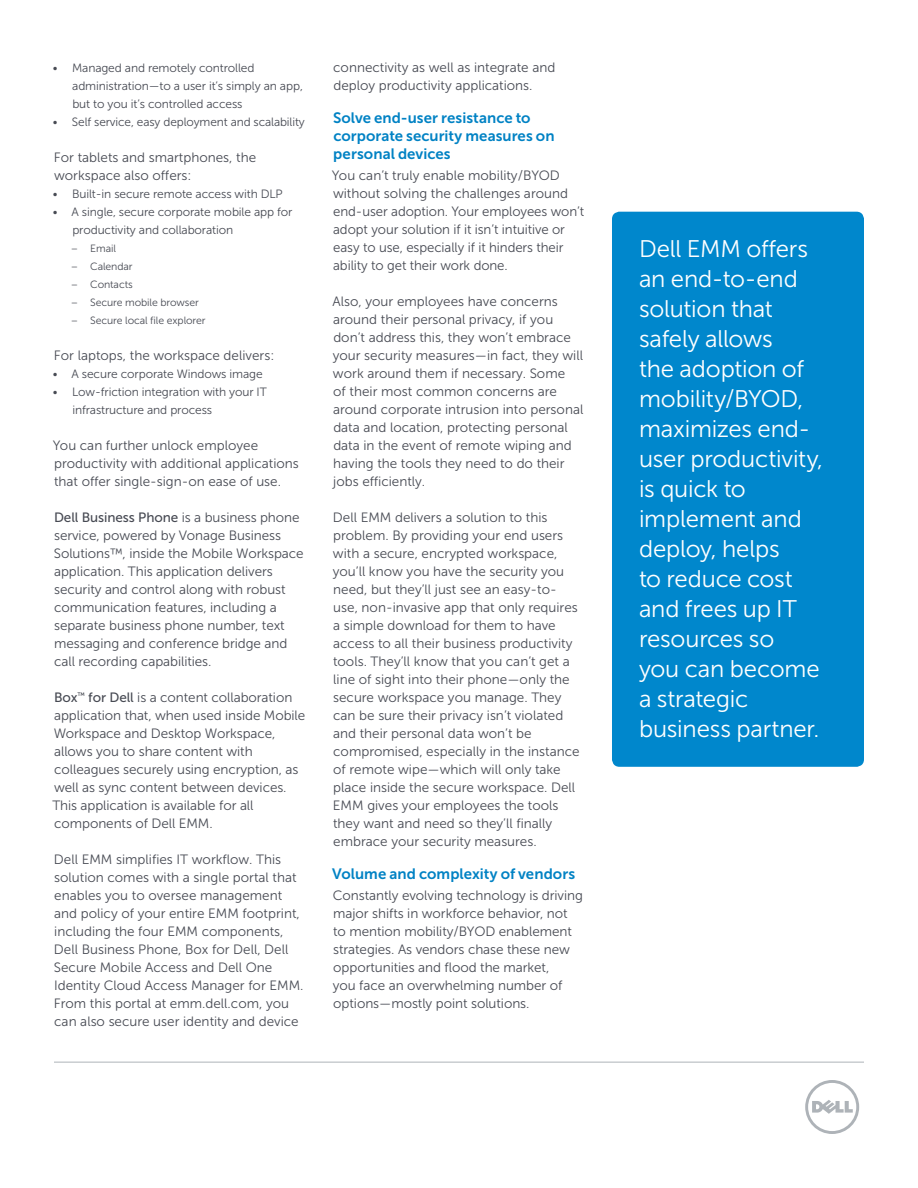
<style>
.page{position:relative;width:918px;height:1188px;background:#fff}
.page>*{position:absolute;margin:0;border:0;box-sizing:border-box;transform-origin:0 0}
.t1{font:24px/30px "Museo Sans For Dell 300";letter-spacing:-.005em;color:#fff}
.t2{font:15px/18px "Museo Sans For Dell 700";letter-spacing:.005em;color:#0082c4}
.t3{font:13.5px/18px "Museo Sans For Dell 300";color:#474a53}
.t4{font:13.5px "Museo Sans For Dell 500";letter-spacing:-.005em;color:#474a53}
.t5{font:12px/18px "Museo Sans For Dell 300";letter-spacing:-.01em;color:#474a53}
.t6{font:10.5px "Museo Sans For Dell 300";letter-spacing:-.01em;color:#474a53}
.s1{font-family:"Museo Sans For Dell 300"}
.s2{font-family:"Museo Sans For Dell 500"}
</style>
<div class="page">
<hr style="left:54px;top:1062px;width:810px;height:1px;background:#aeb3b8">
<svg style="left:805px;top:1080px;width:54px;height:54px"></svg>
<div style="left:612px;top:212px;width:252px;height:555px;background:#0087cc;border-radius:7px"></div>
<p class="t5" style="left:72px;top:59px;width:232px;text-indent:-19px">• Managed and remotely controlled administration—to a user it’s simply an app, but to you it’s controlled access</p>
<p class="t5" style="left:53px;top:113px;width:253px">• Self service, easy deployment and scalability</p>
<p class="t3" style="left:54px;top:148px;width:204px">For tablets and smartphones, the workspace also offers:</p>
<p class="t5" style="left:53px;top:185px;width:231px">• Built-in secure remote access with DLP</p>
<p class="t5" style="left:72px;top:203px;width:222px;text-indent:-20px">• A single, secure corporate mobile app for productivity and collaboration</p>
<p class="t6" style="left:71px;top:243px;width:47px">– Email</p>
<p class="t6" style="left:71px;top:261px;width:63px">– Calendar</p>
<p class="t6" style="left:71px;top:279px;width:63px">– Contacts</p>
<p class="t6" style="left:71px;top:297px;width:129px">– Secure mobile browser</p>
<p class="t6" style="left:71px;top:315px;width:136px">– Secure local file explorer</p>
<p class="t3" style="left:54px;top:346px;width:222px">For laptops, the workspace delivers:</p>
<p class="t5" style="left:53px;top:365px;width:211px">• A secure corporate Windows image</p>
<p class="t5" style="left:72px;top:383px;width:196px;text-indent:-20px">• Low-friction integration with your IT infrastructure and process</p>
<p class="t3" style="left:53px;top:436px;width:247px">You can further unlock employee productivity with additional applications that offer single-sign-on ease of use.</p>
<p class="t4" style="left:54px;top:510px;width:247px">Dell Business Phone <span class="s1">is a business phone</span></p>
<p class="t3" style="left:54px;top:526px;width:251px">service, powered by Vonage Business Solutions™, inside the Mobile Workspace application. This application delivers security and control along with robust communication features, including a separate business phone number, text messaging and conference bridge and call recording capabilities.</p>
<p class="t3" style="left:52px;top:688px;width:255px"><span class="s2">Box</span><sup>™</sup> <span class="s2">for Dell</span> is a content collaboration application that, when used inside Mobile Workspace and Desktop Workspace, allows you to share content with colleagues securely using encryption, as well as sync content between devices.<br>This application is available for all components of Dell EMM.</p>
<p class="t3" style="left:54px;top:850px;width:251px">Dell EMM simplifies IT workflow. This solution comes with a single portal that enables you to oversee management and policy of your entire EMM footprint, including the four EMM components, Dell Business Phone, Box for Dell, Dell Secure Mobile Access and Dell One Identity Cloud Access Manager for EMM.<br>From this portal at emm.dell.com, you can also secure user identity and device</p>
<p class="t3" style="left:333px;top:58px;width:224px">connectivity as well as integrate and deploy productivity applications.</p>
<p class="t2" style="left:333px;top:109px;width:223px">Solve end-user resistance to corporate security measures on personal devices</p>
<p class="t3" style="left:332px;top:166px;width:254px">You can’t truly enable mobility/BYOD without solving the challenges around end-user adoption. Your employees won’t adopt your solution if it isn’t intuitive or easy to use, especially if it hinders their ability to get their work done.</p>
<p class="t3" style="left:333px;top:292px;width:252px">Also, your employees have concerns around their personal privacy, if you don’t address this, they won’t embrace your security measures—in fact, they will work around them if necessary. Some<br>of their most common concerns are around corporate intrusion into personal data and location, protecting personal data in the event of remote wiping and having the tools they need to do their jobs efficiently.</p>
<p class="t3" style="left:333px;top:508px;width:248px">Dell EMM delivers a solution to this problem. By providing your end users with a secure, encrypted workspace, you’ll know you have the security you need, but they’ll just see an easy-to&shy;use, non-invasive app that only requires a simple download for them to have access to all their business productivity tools. They’ll know that you can’t get a line of sight into their phone—only the secure workspace you manage. They can be sure their privacy isn’t violated and their personal data won’t be compromised, especially in the instance of remote wipe—which will only take place inside the secure workspace. Dell EMM gives your employees the tools they want and need so they’ll finally embrace your security measures.</p>
<p class="t2" style="left:332px;top:865px;width:244px">Volume and complexity of vendors</p>
<p class="t3" style="left:333px;top:886px;width:252px">Constantly evolving technology is driving major shifts in workforce behavior, not to mention mobility/BYOD enablement strategies. As vendors chase these new opportunities and flood the market,<br>you face an overwhelming number of options—mostly point solutions.</p>
<p class="t1" style="left:639px;top:234px;width:186px">Dell EMM offers an end-to-end solution that safely allows<br>the adoption of mobility/BYOD, maximizes end&shy;user productivity, is quick to implement and deploy, helps<br>to reduce cost and frees up IT resources so<br>you can become a strategic business partner.</p>
</div>
